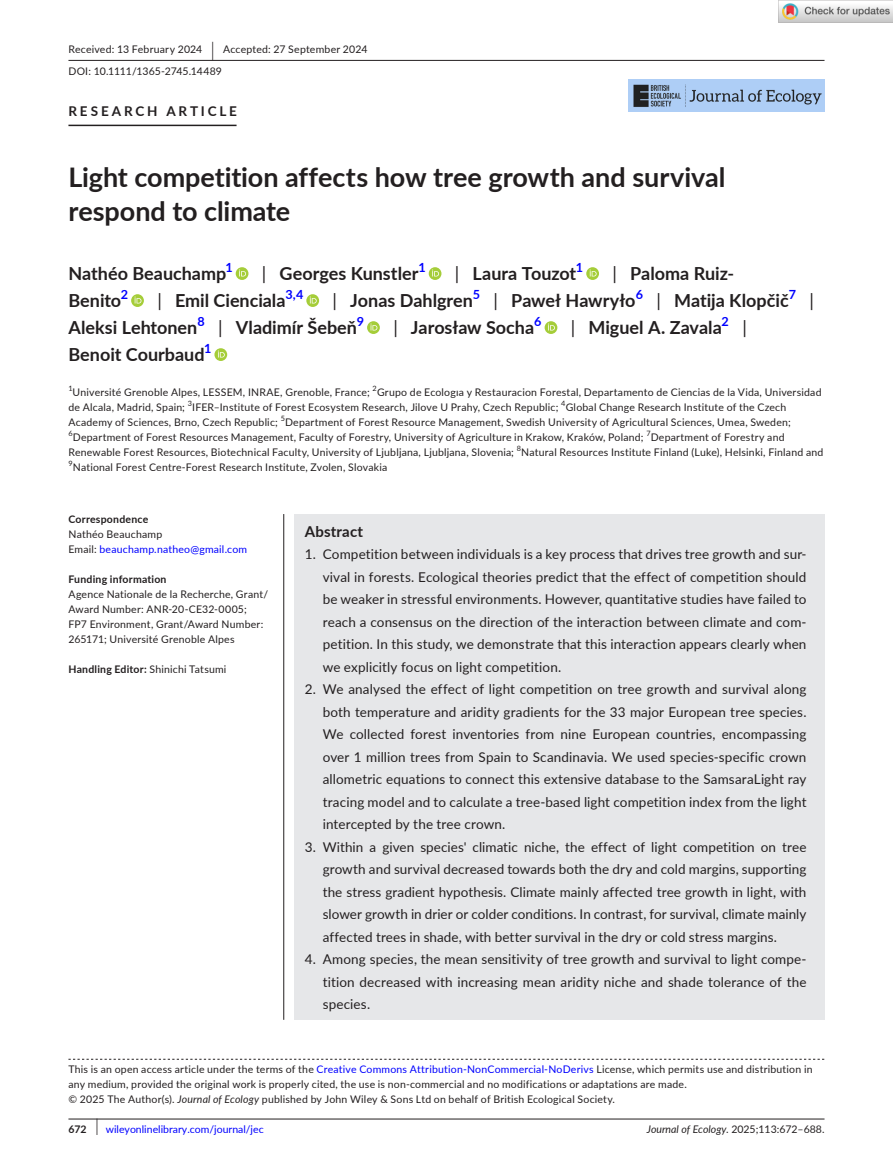
<style>
.page{position:relative;width:893px;height:1174px;background:#fff}
.page>*{position:absolute;margin:0;border:0;box-sizing:border-box;transform-origin:0 0}
.t1{font:700 27px/34.5px "Lato";letter-spacing:-.005em;color:#231f20}
.t2{font:700 18px "Lato";color:#231f20}
.t3{font:18px "Lato";color:#231f20}
.t4{font:700 15px "Lato";letter-spacing:.015em;color:#231f20}
.t5{font:13.5px/22.5px "Lato";letter-spacing:.01em;color:#231f20;text-align:justify}
.t6{font:700 13.5px "Lato";letter-spacing:.21em;color:#231f20}
.t7{font:700 12.6px "Lato";color:#00f}
.t8{font:10.5px/15px "Lato";letter-spacing:.02em;color:#231f20}
.t9{font:10.5px/15px "Lato";letter-spacing:.015em;color:#00f}
.t10{font:700 10.5px "Lato";letter-spacing:.02em;color:#231f20}
.t11{font:italic 10.5px "Lato";color:#231f20}
.t12{font:7.35px "Lato";color:#231f20}
.s1{font-size:19.65px}
.s2{font-weight:400}
.s3{color:#231f20}
.s4{color:#00f}
.s5{font-style:italic}
.s6{font-weight:700;color:#231f20}
.s7{font-size:17.4px;color:#231f20}
.s8{font-style:normal}
</style>
<div class="page">
<hr style="left:68px;top:1118px;width:756px;height:1px;background:#231f20">
<img style="left:628px;top:79px;width:196px;height:33px">
<hr style="left:68px;top:60px;width:756px;height:1px;background:#231f20">
<hr style="left:68px;top:125px;width:169px;height:1px;background:#231f20">
<svg style="left:236px;top:267px;width:12px;height:13px"></svg>
<svg style="left:239px;top:269px;width:7px;height:7px"></svg>
<svg style="left:429px;top:267px;width:12px;height:13px"></svg>
<svg style="left:432px;top:269px;width:7px;height:7px"></svg>
<svg style="left:586px;top:267px;width:13px;height:13px"></svg>
<svg style="left:590px;top:269px;width:7px;height:7px"></svg>
<svg style="left:131px;top:294px;width:13px;height:13px"></svg>
<svg style="left:135px;top:296px;width:6px;height:7px"></svg>
<svg style="left:306px;top:294px;width:13px;height:13px"></svg>
<svg style="left:310px;top:296px;width:7px;height:7px"></svg>
<svg style="left:367px;top:321px;width:13px;height:13px"></svg>
<svg style="left:370px;top:323px;width:7px;height:7px"></svg>
<svg style="left:545px;top:321px;width:12px;height:13px"></svg>
<svg style="left:548px;top:323px;width:7px;height:7px"></svg>
<svg style="left:214px;top:348px;width:13px;height:13px"></svg>
<svg style="left:218px;top:350px;width:7px;height:7px"></svg>
<svg style="left:68px;top:1058px;width:756px;height:1px"></svg>
<div style="left:294px;top:514px;width:530px;height:505px;background:#e6e7e9"></div>
<hr style="left:283px;top:514px;width:1px;height:505px;background:#231f20">
<img style="left:779px;top:0;width:114px;height:23px">
<p class="t8" style="left:68px;top:38px;width:300px;line-height:21.8px">Received: 13 February 2024 <span class="s1">|</span> Accepted: 27 September 2024<br>DOI: 10.1111/1365-2745.14489</p>
<p class="t6" style="left:68px;top:101px;width:170px">RESEARCH ARTICLE</p>
<h1 class="t1" style="left:68px;top:159px;width:659px">Light competition affects how tree growth and survival respond to climate</h1>
<h2 class="t2" style="left:68px;top:260px;width:159px">Nathéo Beauchamp</h2>
<p class="t7" style="left:225px;top:258px;width:9px">1</p>
<h2 class="t2" style="left:262px;top:260px;width:158px"><span class="s2">|</span> Georges Kunstler</h2>
<p class="t7" style="left:418px;top:258px;width:9px">1</p>
<h2 class="t2" style="left:455px;top:260px;width:123px"><span class="s2">|</span> Laura Touzot</h2>
<p class="t7" style="left:576px;top:258px;width:9px">1</p>
<h2 class="t2" style="left:612px;top:260px;width:123px"><span class="s2">|</span> Paloma Ruiz-</h2>
<h2 class="t2" style="left:68px;top:287px;width:54px">Benito</h2>
<p class="t7" style="left:121px;top:285px;width:9px">2</p>
<h2 class="t2" style="left:157px;top:287px;width:130px"><span class="s2">|</span> Emil Cienciala</h2>
<p class="t7" style="left:285px;top:285px;width:19px">3,4</p>
<h2 class="t2" style="left:333px;top:287px;width:142px"><span class="s2">|</span> Jonas Dahlgren</h2>
<p class="t7" style="left:473px;top:285px;width:9px">5</p>
<h2 class="t2" style="left:494px;top:287px;width:143px"><span class="s2">|</span> Paweł Hawryło</h2>
<p class="t7" style="left:636px;top:285px;width:9px">6</p>
<h2 class="t2" style="left:656px;top:287px;width:134px"><span class="s2">|</span> Matija Klopčič</h2>
<p class="t7" style="left:789px;top:285px;width:9px">7</p>
<h2 class="t3" style="left:809px;top:287px;width:6px">|</h2>
<h2 class="t2" style="left:68px;top:314px;width:130px">Aleksi Lehtonen</h2>
<p class="t7" style="left:197px;top:312px;width:9px">8</p>
<h2 class="t2" style="left:218px;top:314px;width:140px"><span class="s2">|</span> Vladimír Šebeň</h2>
<p class="t7" style="left:357px;top:312px;width:9px">9</p>
<h2 class="t2" style="left:393px;top:314px;width:142px"><span class="s2">|</span> Jarosław Socha</h2>
<p class="t7" style="left:534px;top:312px;width:9px">6</p>
<h2 class="t2" style="left:571px;top:314px;width:152px"><span class="s2">|</span> Miguel A. Zavala</h2>
<p class="t7" style="left:722px;top:312px;width:9px">2</p>
<h2 class="t3" style="left:742px;top:314px;width:6px">|</h2>
<h2 class="t2" style="left:68px;top:341px;width:138px">Benoit Courbaud</h2>
<p class="t7" style="left:204px;top:339px;width:9px">1</p>
<p class="t12" style="left:68px;top:383px;width:6px">1</p>
<p class="t8" style="left:73px;top:384px;width:299px">Université Grenoble Alpes, LESSEM, INRAE, Grenoble, France;</p>
<p class="t12" style="left:373px;top:383px;width:6px">2</p>
<p class="t8" style="left:68px;top:384px;width:756px;text-indent:309px">Grupo de Ecologıa y Restauracion Forestal, Departamento de Ciencias de la Vida, Universidad de Alcala, Madrid, Spain; <sup>3</sup>IFER–Institute of Forest Ecosystem Research, Jilove U Prahy, Czech Republic; <sup>4</sup>Global Change Research Institute of the Czech Academy of Sciences, Brno, Czech Republic; <sup>5</sup>Department of Forest Resource Management, Swedish University of Agricultural Sciences, Umea, Sweden; <sup>6</sup>Department of Forest Resources Management, Faculty of Forestry, University of Agriculture in Krakow, Kraków, Poland; <sup>7</sup>Department of Forestry and Renewable Forest Resources, Biotechnical Faculty, University of Ljubljana, Ljubljana, Slovenia; <sup>8</sup>Natural Resources Institute Finland (Luke), Helsinki, Finland and <sup>9</sup>National Forest Centre-Forest Research Institute, Zvolen, Slovakia</p>
<p class="t10" style="left:68px;top:511px;width:81px">Correspondence</p>
<p class="t9" style="left:68px;top:526px;width:180px"><span class="s3">Nathéo Beauchamp<br>Email:</span> beauchamp.natheo@gmail.com</p>
<p class="t10" style="left:68px;top:571px;width:100px">Funding information</p>
<p class="t8" style="left:68px;top:586px;width:201px">Agence Nationale de la Recherche, Grant/ Award Number: ANR-20-CE32-0005;<br>FP7 Environment, Grant/Award Number:<br>265171; Université Grenoble Alpes</p>
<p class="t10" style="left:68px;top:661px;width:160px">Handling Editor: <span class="s2">Shinichi Tatsumi</span></p>
<p class="t4" style="left:305px;top:520px;width:60px">Abstract</p>
<p class="t5" style="left:323px;top:542px;width:485px;text-indent:-18px">1. Competition between individuals is a key process that drives tree growth and sur&shy;vival in forests. Ecological theories predict that the effect of competition should be weaker in stressful environments. However, quantitative studies have failed to reach a consensus on the direction of the interaction between climate and com&shy;petition. In this study, we demonstrate that this interaction appears clearly when we explicitly focus on light competition.</p>
<p class="t5" style="left:323px;top:677px;width:485px;text-indent:-18px">2. We analysed the effect of light competition on tree growth and survival along both temperature and aridity gradients for the 33 major European tree species.<br>We collected forest inventories from nine European countries, encompassing over 1 million trees from Spain to Scandinavia. We used species-specific crown allometric equations to connect this extensive database to the SamsaraLight ray tracing model and to calculate a tree-based light competition index from the light intercepted by the tree crown.</p>
<p class="t5" style="left:323px;top:835px;width:485px;text-indent:-18px">3. Within a given species' climatic niche, the effect of light competition on tree growth and survival decreased towards both the dry and cold margins, supporting the stress gradient hypothesis. Climate mainly affected tree growth in light, with slower growth in drier or colder conditions. In contrast, for survival, climate mainly affected trees in shade, with better survival in the dry or cold stress margins.</p>
<p class="t5" style="left:323px;top:947px;width:485px;text-indent:-18px">4. Among species, the mean sensitivity of tree growth and survival to light compe&shy;tition decreased with increasing mean aridity niche and shade tolerance of the species.</p>
<p class="t8" style="left:68px;top:1061px;width:746px">This is an open access article under the terms of the <span class="s4">Creative Commons Attribution-NonCommercial-NoDerivs</span> License, which permits use and distribution in any medium, provided the original work is properly cited, the use is non-commercial and no modifications or adaptations are made.<br>© 2025 The Author(s). <span class="s5">Journal of Ecology</span> published by John Wiley &amp; Sons Ltd on behalf of British Ecological Society.</p>
<p class="t9" style="left:68px;top:1121px;width:197px"><span class="s6">672</span> <span class="s7">|</span> wileyonlinelibrary.com/journal/jec</p>
<p class="t11" style="left:647px;top:1121px;width:179px">Journal of Ecology. <span class="s8">2025;113:672–688.</span></p>
</div>
